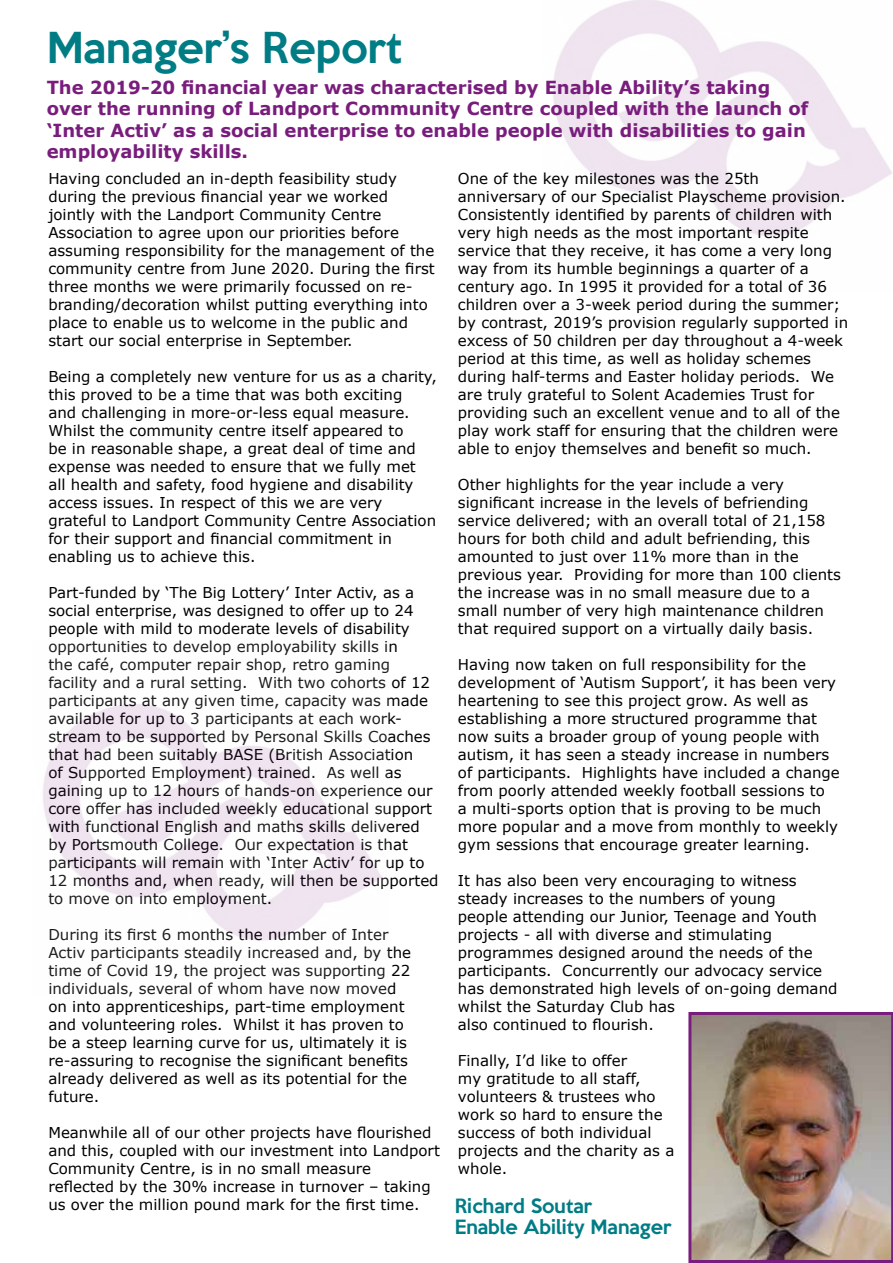
<style>
.page{position:relative;width:893px;height:1263px;background:#fff}
.page>*{position:absolute;margin:0;border:0;box-sizing:border-box;transform-origin:0 0}
.t1{font:500 39px "Keep Calm";color:#007c85}
.t2{font:700 18px/21.6px "Verdana";color:#791d7d}
.t3{font:500 18px/21.6px "Keep Calm";color:#007c85}
.t4{font:15px/18px "Verdana";color:#000}
</style>
<div class="page">
<img style="left:553px;top:0;width:339px;height:237px">
<img style="left:688px;top:1012px;width:205px;height:251px">
<img style="left:43px;top:704px;width:339px;height:237px">
<h1 class="t1" style="left:47px;top:14px;width:357px">Manager’s Report</h1>
<p class="t2" style="left:47px;top:76px;width:763px">The 2019-20 financial year was characterised by Enable Ability’s taking over the running of Landport Community Centre coupled with the launch of ‘Inter Activ’ as a social enterprise to enable people with disabilities to gain employability skills.</p>
<p class="t4" style="left:48px;top:169px;width:388px">Having concluded an in-depth feasibility study during the previous financial year we worked jointly with the Landport Community Centre Association to agree upon our priorities before assuming responsibility for the management of the community centre from June 2020. During the first three months we were primarily focussed on re&shy;branding/decoration whilst putting everything into place to enable us to welcome in the public and start our social enterprise in September.</p>
<p class="t4" style="left:48px;top:367px;width:390px">Being a completely new venture for us as a charity, this proved to be a time that was both exciting<br>and challenging in more-or-less equal measure.<br>Whilst the community centre itself appeared to<br>be in reasonable shape, a great deal of time and expense was needed to ensure that we fully met<br>all health and safety, food hygiene and disability access issues. In respect of this we are very grateful to Landport Community Centre Association for their support and financial commitment in enabling us to achieve this.</p>
<p class="t4" style="left:48px;top:583px;width:392px">Part-funded by ‘The Big Lottery’ Inter Activ, as a social enterprise, was designed to offer up to 24 people with mild to moderate levels of disability opportunities to develop employability skills in<br>the café, computer repair shop, retro gaming facility and a rural setting. With two cohorts of 12 participants at any given time, capacity was made available for up to 3 participants at each work&shy;stream to be supported by Personal Skills Coaches that had been suitably BASE (British Association<br>of Supported Employment) trained. As well as gaining up to 12 hours of hands-on experience our core offer has included weekly educational support with functional English and maths skills delivered by Portsmouth College. Our expectation is that participants will remain with ‘Inter Activ’ for up to 12 months and, when ready, will then be supported to move on into employment.</p>
<p class="t4" style="left:48px;top:925px;width:364px">During its first 6 months the number of Inter Activ participants steadily increased and, by the time of Covid 19, the project was supporting 22 individuals, several of whom have now moved on into apprenticeships, part-time employment and volunteering roles. Whilst it has proven to be a steep learning curve for us, ultimately it is re-assuring to recognise the significant benefits already delivered as well as its potential for the future.</p>
<p class="t4" style="left:48px;top:1123px;width:393px">Meanwhile all of our other projects have flourished and this, coupled with our investment into Landport Community Centre, is in no small measure reflected by the 30% increase in turnover – taking us over the million pound mark for the first time.</p>
<p class="t4" style="left:458px;top:169px;width:392px">One of the key milestones was the 25th anniversary of our Specialist Playscheme provision.<br>Consistently identified by parents of children with very high needs as the most important respite service that they receive, it has come a very long way from its humble beginnings a quarter of a century ago. In 1995 it provided for a total of 36 children over a 3-week period during the summer; by contrast, 2019’s provision regularly supported in excess of 50 children per day throughout a 4-week period at this time, as well as holiday schemes during half-terms and Easter holiday periods. We are truly grateful to Solent Academies Trust for providing such an excellent venue and to all of the play work staff for ensuring that the children were able to enjoy themselves and benefit so much.</p>
<p class="t4" style="left:458px;top:475px;width:385px">Other highlights for the year include a very significant increase in the levels of befriending service delivered; with an overall total of 21,158 hours for both child and adult befriending, this amounted to just over 11% more than in the previous year. Providing for more than 100 clients the increase was in no small measure due to a small number of very high maintenance children that required support on a virtually daily basis.</p>
<p class="t4" style="left:458px;top:655px;width:383px">Having now taken on full responsibility for the development of ‘Autism Support’, it has been very heartening to see this project grow. As well as establishing a more structured programme that now suits a broader group of young people with autism, it has seen a steady increase in numbers of participants. Highlights have included a change from poorly attended weekly football sessions to<br>a multi-sports option that is proving to be much more popular and a move from monthly to weekly gym sessions that encourage greater learning.</p>
<p class="t4" style="left:458px;top:871px;width:381px">It has also been very encouraging to witness steady increases to the numbers of young<br>people attending our Junior, Teenage and Youth projects - all with diverse and stimulating programmes designed around the needs of the participants. Concurrently our advocacy service has demonstrated high levels of on-going demand whilst the Saturday Club has<br>also continued to flourish.</p>
<p class="t4" style="left:458px;top:1051px;width:218px">Finally, I’d like to offer<br>my gratitude to all staff, volunteers &amp; trustees who work so hard to ensure the success of both individual projects and the charity as a whole.</p>
<p class="t3" style="left:455px;top:1193px;width:218px">Richard Soutar<br>Enable Ability Manager</p>
</div>
